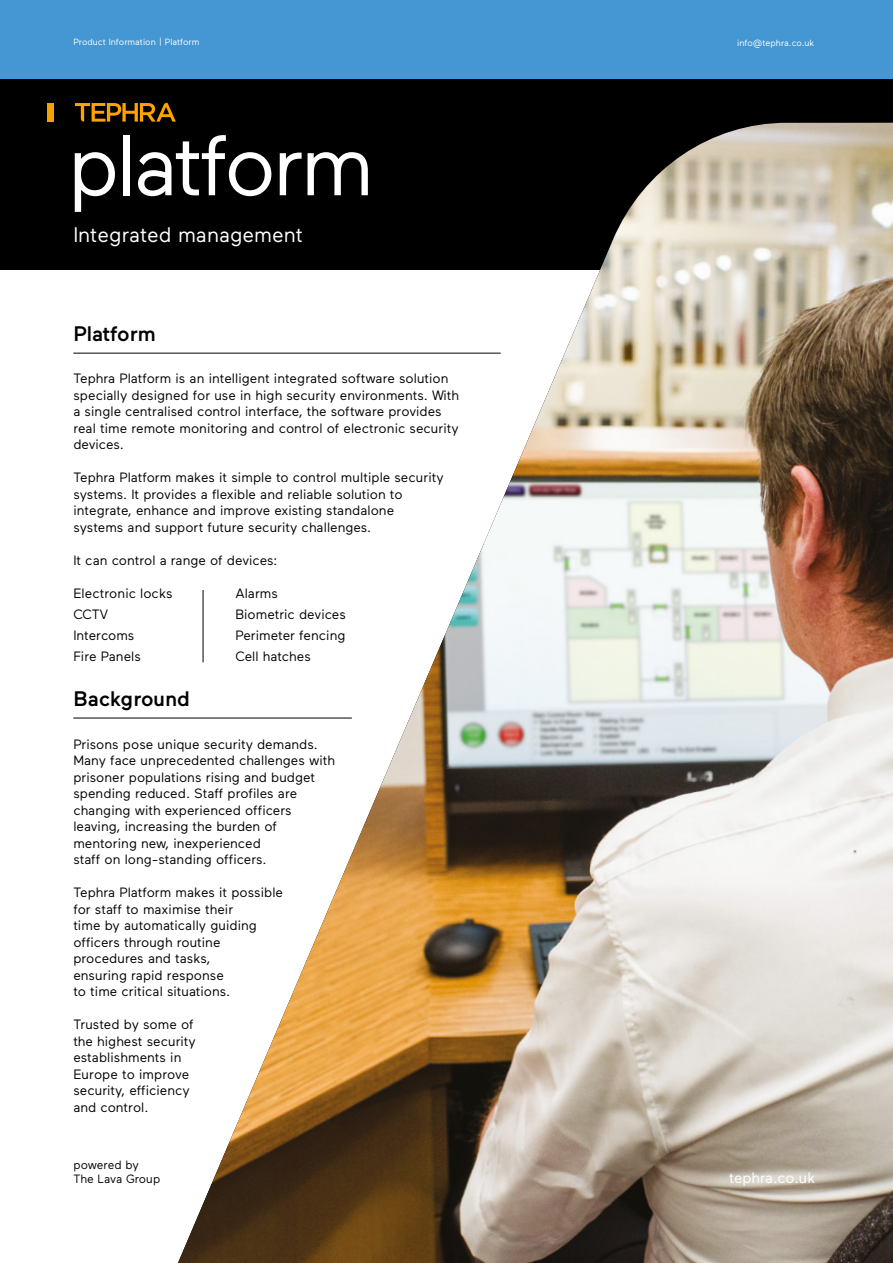
<style>
.page{position:relative;width:893px;height:1263px;background:#fff}
.page>*{position:absolute;margin:0;border:0;box-sizing:border-box;transform-origin:0 0}
.t1{font:21px "Maax";color:#fff}
.t2{font:500 21px "Maax";color:#000}
.t3{font:15px "Maax";color:#fff}
.t4{font:13.5px/16.5px "Maax";color:#000}
.t5{font:12px/14.4px "Maax";color:#000}
.t6{font:9px "Maax";color:#fff}
</style>
<div class="page">
<div style="left:0;top:79px;width:893px;height:191px;background:#000"></div>
<div style="left:0;top:0;width:893px;height:79px;background:#4497d3"></div>
<img style="left:178px;top:123px;width:715px;height:1140px">
<hr style="left:73px;top:718px;width:279px;height:1px;background:#000">
<hr style="left:73px;top:353px;width:428px;height:1px;background:#000">
<svg style="left:75px;top:152px;width:40px;height:60px"></svg>
<div style="left:123px;top:135px;width:7px;height:60px;background:#fff"></div>
<svg style="left:138px;top:135px;width:133px;height:61px"></svg>
<svg style="left:280px;top:153px;width:22px;height:42px"></svg>
<svg style="left:308px;top:152px;width:60px;height:43px"></svg>
<div style="left:47px;top:103px;width:7px;height:19px;background:#f3a300"></div>
<svg style="left:75px;top:103px;width:101px;height:19px"></svg>
<hr style="left:203px;top:590px;width:1px;height:72px;background:#000">
<p class="t6" style="left:73px;top:37px;width:128px">Product Information | Platform</p>
<p class="t6" style="left:737px;top:38px;width:79px">info@tephra.co.uk</p>
<h1 class="t1" style="left:73px;top:224px;width:231px">Integrated management</h1>
<h1 class="t2" style="left:73px;top:323px;width:84px">Platform</h1>
<p class="t4" style="left:73px;top:370px;width:387px">Tephra Platform is an intelligent integrated software solution specially designed for use in high security environments. With a single centralised control interface, the software provides real time remote monitoring and control of electronic security devices.</p>
<p class="t4" style="left:73px;top:469px;width:372px">Tephra Platform makes it simple to control multiple security systems. It provides a flexible and reliable solution to integrate, enhance and improve existing standalone systems and support future security challenges.</p>
<p class="t4" style="left:73px;top:552px;width:205px">It can control a range of devices:</p>
<p class="t4" style="left:73px;top:585px;width:101px">Electronic locks</p>
<p class="t4" style="left:235px;top:585px;width:44px">Alarms</p>
<p class="t4" style="left:73px;top:606px;width:36px">CCTV</p>
<p class="t4" style="left:235px;top:606px;width:112px">Biometric devices</p>
<p class="t4" style="left:73px;top:627px;width:63px">Intercoms</p>
<p class="t4" style="left:235px;top:627px;width:112px">Perimeter fencing</p>
<p class="t4" style="left:73px;top:648px;width:69px">Fire Panels</p>
<p class="t4" style="left:235px;top:648px;width:77px">Cell hatches</p>
<h1 class="t2" style="left:73px;top:688px;width:118px">Background</h1>
<p class="t4" style="left:73px;top:736px;width:263px">Prisons pose unique security demands.<br>Many face unprecedented challenges with prisoner populations rising and budget spending reduced. Staff profiles are changing with experienced officers leaving, increasing the burden of mentoring new, inexperienced<br>staff on long-standing officers.</p>
<p class="t4" style="left:73px;top:885px;width:211px">Tephra Platform makes it possible for staff to maximise their<br>time by automatically guiding officers through routine procedures and tasks,<br>ensuring rapid response<br>to time critical situations.</p>
<p class="t4" style="left:73px;top:1017px;width:124px">Trusted by some of the highest security establishments in<br>Europe to improve security, efficiency and control.</p>
<p class="t5" style="left:73px;top:1157px;width:88px">powered by<br>The Lava Group</p>
<p class="t3" style="left:729px;top:1170px;width:88px">tephra.co.uk</p>
</div>
